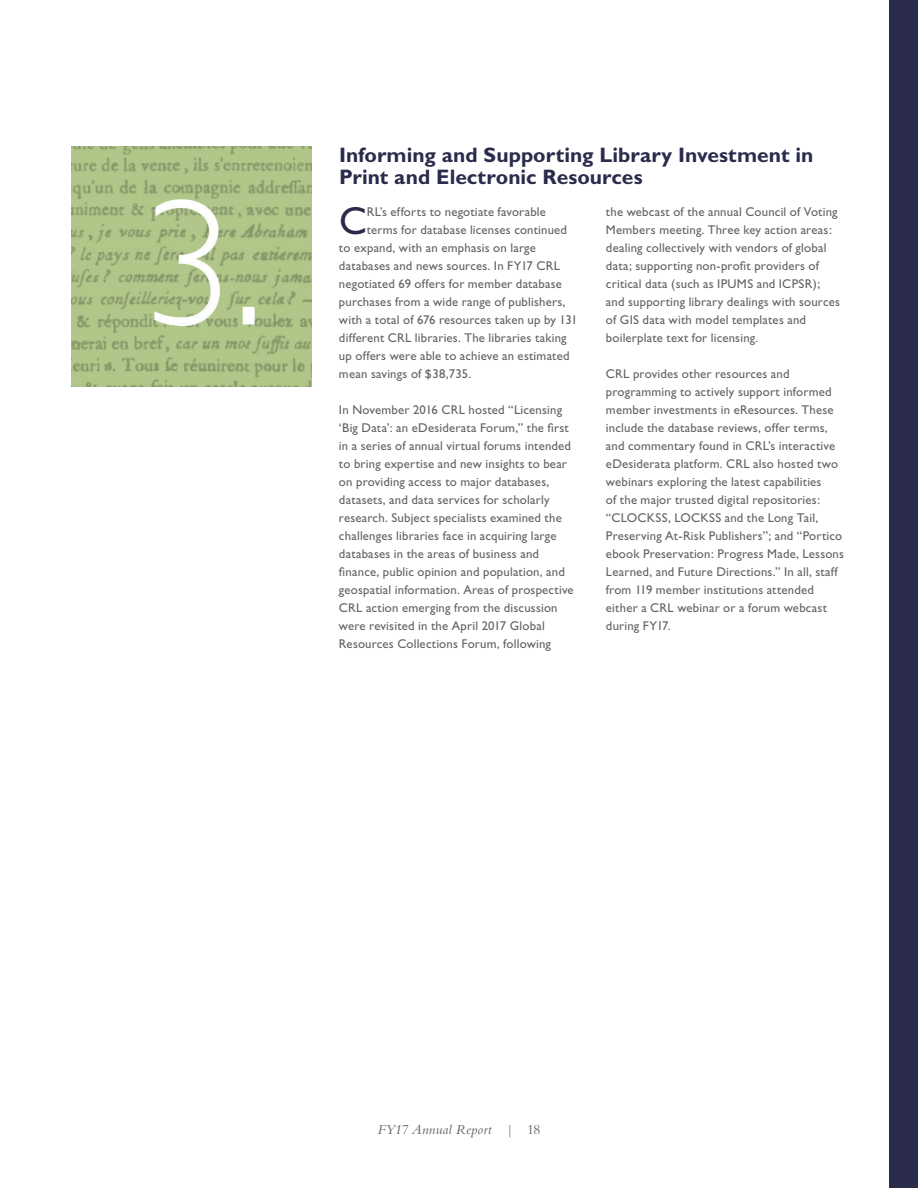
<style>
.page{position:relative;width:918px;height:1188px;background:#fff}
.page>*{position:absolute;margin:0;border:0;box-sizing:border-box;transform-origin:0 0}
.t1{font:39.15px "Gill Sans";color:#2b2b4c}
.t2{font:700 21px/22.5px "Gill Sans";color:#2b2b4c}
.t3{font:italic 14.25px "Bembo";letter-spacing:.01em;color:#636366}
.t4{font:12.75px/18px "Gill Sans";letter-spacing:.015em;color:#636366}
.s1{font-style:normal}
</style>
<div class="page">
<img style="left:71px;top:147px;width:240px;height:240px">
<div style="left:890px;top:0;width:28px;height:1188px;background:#2b2b4c"></div>
<h2 class="t2" style="left:339px;top:144px;width:476px">Informing and Supporting Library Investment in<br>Print and Electronic Resources</h2>
<h1 class="t1" style="left:339px;top:198px;width:29px">C</h1>
<p class="t4" style="left:367px;top:203px;width:181px">RL’s efforts to negotiate favorable</p>
<p class="t4" style="left:367px;top:221px;width:202px">terms for database licenses continued</p>
<p class="t4" style="left:339px;top:239px;width:198px">to expand, with an emphasis on large</p>
<p class="t4" style="left:339px;top:257px;width:223px">databases and news sources. In FY17 CRL</p>
<p class="t4" style="left:339px;top:275px;width:225px">negotiated 69 offers for member database</p>
<p class="t4" style="left:339px;top:293px;width:228px">purchases from a wide range of publishers,</p>
<p class="t4" style="left:339px;top:311px;width:240px">with a total of 676 resources taken up by 131</p>
<p class="t4" style="left:339px;top:329px;width:229px">different CRL libraries. The libraries taking</p>
<p class="t4" style="left:339px;top:347px;width:232px">up offers were able to achieve an estimated</p>
<p class="t4" style="left:339px;top:365px;width:134px">mean savings of $38,735.</p>
<p class="t4" style="left:339px;top:401px;width:236px">In November 2016 CRL hosted “Licensing ‘Big Data’: an eDesiderata Forum,” the first in a series of annual virtual forums intended to bring expertise and new insights to bear on providing access to major databases, datasets, and data services for scholarly research. Subject specialists examined the challenges libraries face in acquiring large databases in the areas of business and finance, public opinion and population, and geospatial information. Areas of prospective CRL action emerging from the discussion were revisited in the April 2017 Global Resources Collections Forum, following</p>
<p class="t4" style="left:606px;top:203px;width:236px">the webcast of the annual Council of Voting Members meeting. Three key action areas: dealing collectively with vendors of global data; supporting non-profit providers of critical data (such as IPUMS and ICPSR); and supporting library dealings with sources of GIS data with model templates and boilerplate text for licensing.</p>
<p class="t4" style="left:606px;top:365px;width:240px">CRL provides other resources and programming to actively support informed member investments in eResources. These include the database reviews, offer terms, and commentary found in CRL’s interactive eDesiderata platform. CRL also hosted two webinars exploring the latest capabilities<br>of the major trusted digital repositories: “CLOCKSS, LOCKSS and the Long Tail, Preserving At-Risk Publishers”; and “Portico ebook Preservation: Progress Made, Lessons Learned, and Future Directions.” In all, staff from 119 member institutions attended either a CRL webinar or a forum webcast during FY17.</p>
<p class="t3" style="left:377px;top:1121px;width:165px">FY17 Annual Report | <span class="s1">18</span></p>
</div>
